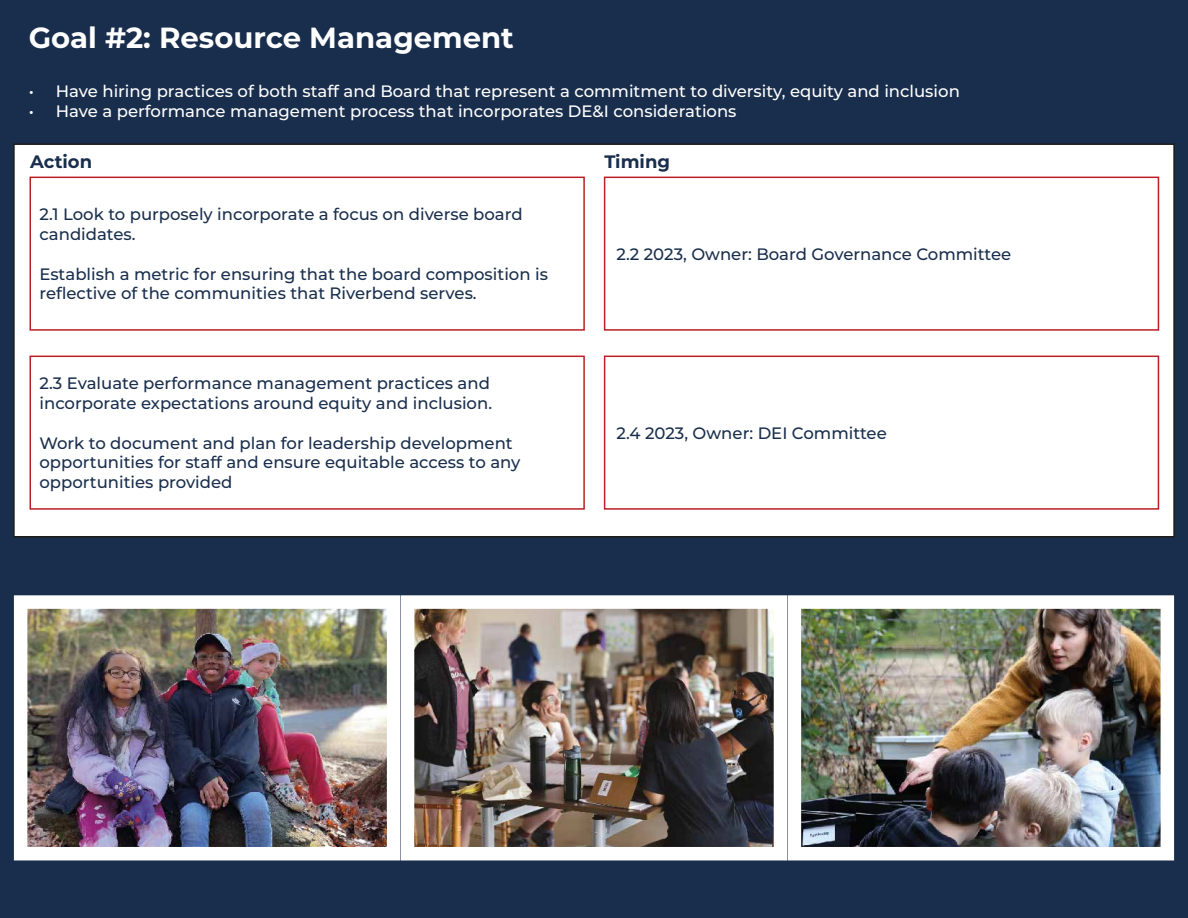
<style>
.page{position:relative;width:1188px;height:918px;background:#192e4c}
.page>*{position:absolute;margin:0;border:0;box-sizing:border-box;transform-origin:0 0}
.t1{font:700 29.1px "Montserrat";color:#fff}
.t2{font:700 18px "Montserrat";color:#192e4c}
.t3{font:500 16.5px/19.8px "Montserrat";color:#192e4c}
.t4{font:500 16.5px "Montserrat";color:#fff}
</style>
<div class="page">
<div style="left:13px;top:143px;width:1162px;height:395px;background:#fff;border:2px solid #1c1b1a"></div>
<div style="left:30px;top:177px;width:555px;height:154px;border:2px solid #bb1e24"></div>
<div style="left:30px;top:356px;width:555px;height:154px;border:2px solid #bb1e24"></div>
<div style="left:604px;top:177px;width:555px;height:154px;border:2px solid #bb1e24"></div>
<div style="left:604px;top:356px;width:555px;height:154px;border:2px solid #bb1e24"></div>
<img style="left:14px;top:595px;width:386px;height:265px">
<img style="left:401px;top:595px;width:386px;height:265px">
<img style="left:788px;top:595px;width:386px;height:265px">
<h1 class="t1" style="left:29px;top:17px;width:487px">Goal #2: Resource Management</h1>
<p class="t4" style="left:29px;top:80px;width:933px">• Have hiring practices of both staff and Board that represent a commitment to diversity, equity and inclusion</p>
<p class="t4" style="left:29px;top:99px;width:709px">• Have a performance management process that incorporates DE&amp;I considerations</p>
<p class="t2" style="left:30px;top:149px;width:63px">Action</p>
<p class="t2" style="left:604px;top:149px;width:67px">Timing</p>
<p class="t3" style="left:39px;top:204px;width:485px">2.1 Look to purposely incorporate a focus on diverse board candidates.</p>
<p class="t3" style="left:39px;top:263px;width:510px">Establish a metric for ensuring that the board composition is reflective of the communities that Riverbend serves.</p>
<p class="t3" style="left:39px;top:373px;width:454px">2.3 Evaluate performance management practices and incorporate expectations around equity and inclusion.</p>
<p class="t3" style="left:39px;top:432px;width:483px">Work to document and plan for leadership development opportunities for staff and ensure equitable access to any opportunities provided</p>
<p class="t3" style="left:616px;top:243px;width:396px">2.2 2023, Owner: Board Governance Committee</p>
<p class="t3" style="left:616px;top:422px;width:272px">2.4 2023, Owner: DEI Committee</p>
</div>
